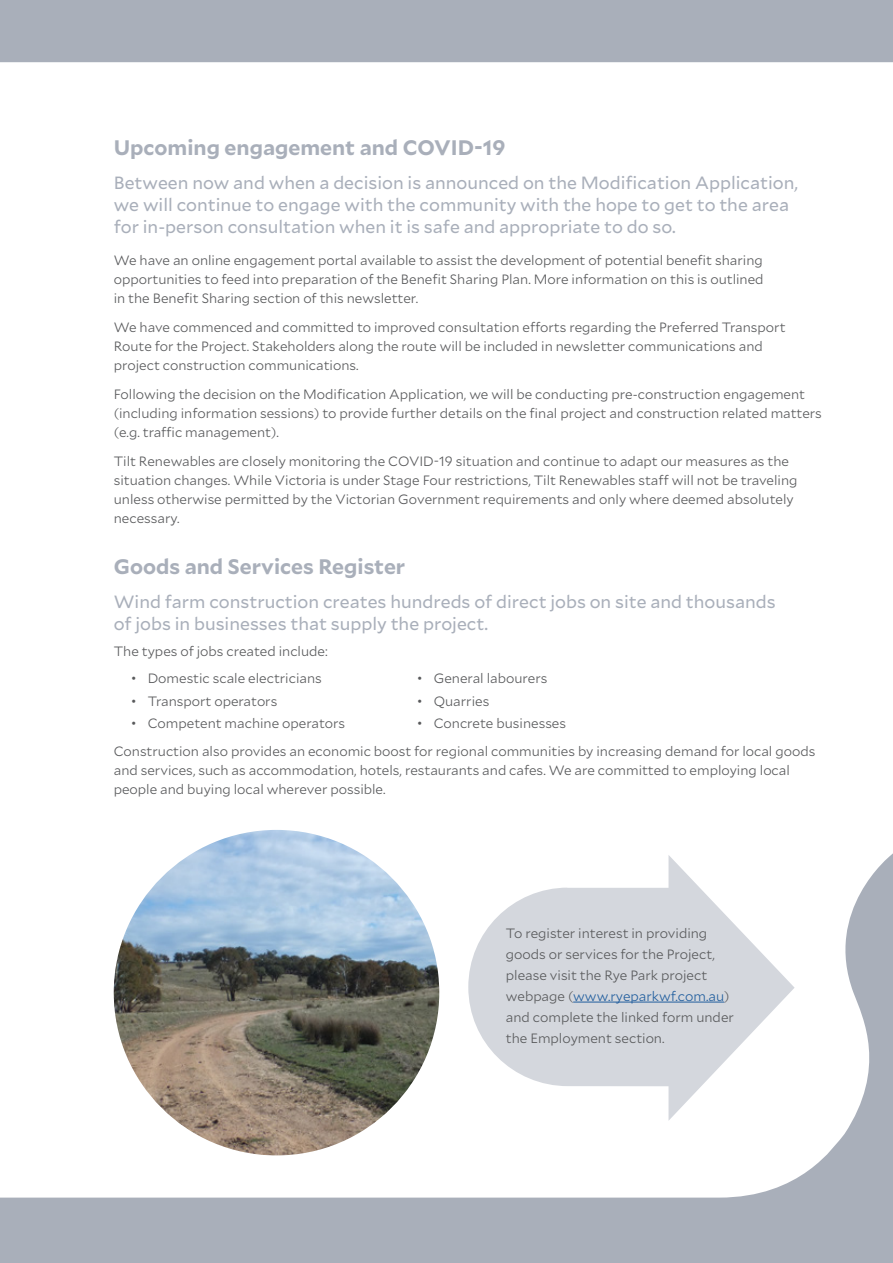
<style>
.page{position:relative;width:893px;height:1263px;background:#fff}
.page>*{position:absolute;margin:0;border:0;box-sizing:border-box;transform-origin:0 0}
.t1{font:700 21px "Mallory";color:#a9afba}
.t2{font:17.7px/21.8px "Mallory";color:#a9afba}
.t3{font:300 13.5px/19px "Mallory";color:#58595b}
.s1{color:#215e9e}
</style>
<div class="page">
<div style="left:0;top:0;width:893px;height:63px;background:#a9afba"></div>
<svg style="left:0;top:842px;width:893px;height:421px"></svg>
<h1 class="t1" style="left:114px;top:132px;width:393px">Upcoming engagement and COVID-19</h1>
<h2 class="t2" style="left:114px;top:171px;width:686px">Between now and when a decision is announced on the Modification Application, we will continue to engage with the community with the hope to get to the area for in-person consultation when it is safe and appropriate to do so.</h2>
<p class="t3" style="left:114px;top:250px;width:651px;text-align:justify">We have an online engagement portal available to assist the development of potential benefit sharing opportunities to feed into preparation of the Benefit Sharing Plan. More information on this is outlined in the Benefit Sharing section of this newsletter.</p>
<p class="t3" style="left:114px;top:317px;width:673px">We have commenced and committed to improved consultation efforts regarding the Preferred Transport<br>Route for the Project. Stakeholders along the route will be included in newsletter communications and project construction communications.</p>
<p class="t3" style="left:114px;top:384px;width:710px">Following the decision on the Modification Application, we will be conducting pre-construction engagement (including information sessions) to provide further details on the final project and construction related matters (e.g. traffic management).</p>
<p class="t3" style="left:114px;top:450px;width:685px">Tilt Renewables are closely monitoring the COVID-19 situation and continue to adapt our measures as the situation changes. While Victoria is under Stage Four restrictions, Tilt Renewables staff will not be traveling unless otherwise permitted by the Victorian Government requirements and only where deemed absolutely necessary.</p>
<h1 class="t1" style="left:114px;top:550px;width:293px">Goods and Services Register</h1>
<h2 class="t2" style="left:114px;top:590px;width:663px">Wind farm construction creates hundreds of direct jobs on site and thousands of jobs in businesses that supply the project.</h2>
<p class="t3" style="left:114px;top:641px;width:216px">The types of jobs created include:</p>
<p class="t3" style="left:131px;top:668px;width:193px">• Domestic scale electricians</p>
<p class="t3" style="left:417px;top:668px;width:132px">• General labourers</p>
<p class="t3" style="left:131px;top:691px;width:148px">• Transport operators</p>
<p class="t3" style="left:417px;top:691px;width:74px">• Quarries</p>
<p class="t3" style="left:131px;top:713px;width:216px">• Competent machine operators</p>
<p class="t3" style="left:417px;top:713px;width:151px">• Concrete businesses</p>
<p class="t3" style="left:114px;top:741px;width:703px">Construction also provides an economic boost for regional communities by increasing demand for local goods and services, such as accommodation, hotels, restaurants and cafes. We are committed to employing local people and buying local wherever possible.</p>
<p class="t3" style="left:506px;top:922px;width:230px;line-height:21px">To register interest in providing goods or services for the Project, please visit the Rye Park project webpage (<span class="s1">www.ryeparkwf.com.au</span>) and complete the linked form under the Employment section.</p>
</div>
